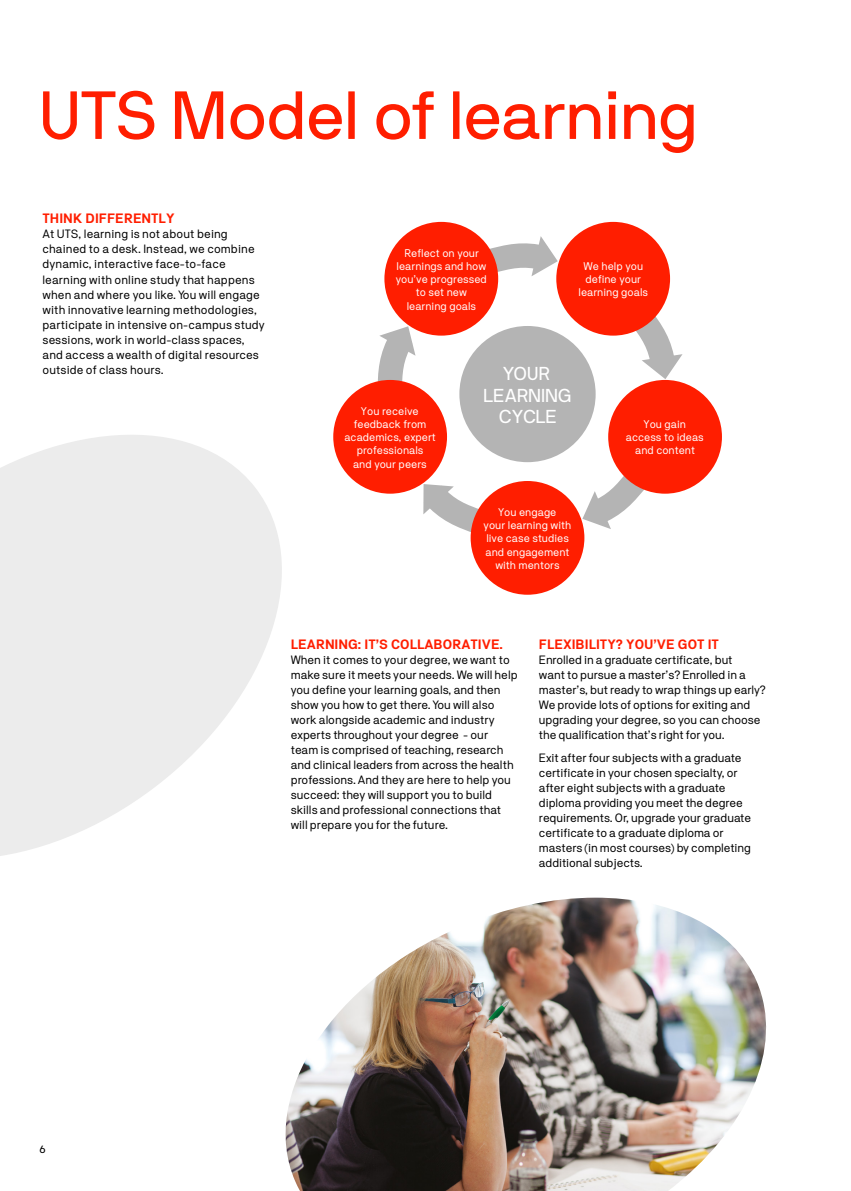
<style>
.page{position:relative;width:851px;height:1191px;background:#fff}
.page>*{position:absolute;margin:0;border:0;box-sizing:border-box;transform-origin:0 0}
.t1{font:67.5px "NB International Pro";letter-spacing:-.01em;color:#ff1e00}
.t2{font:18.6px/21.5px "NB International Pro";letter-spacing:-.01em;color:#fff;text-align:center}
.t3{font:700 13.5px "NB Akademie Std";color:#ff1e00}
.t4{font:12px/15px "NB Akademie Std";color:#000}
.t5{font:11.1px/13.2px "NB Akademie Std";color:#fff;text-align:center}
.t6{font:10.5px "NB International Pro";color:#000}
</style>
<div class="page">
<svg style="left:0;top:435px;width:282px;height:421px;fill:#ececec"></svg>
<img style="left:285px;top:897px;width:482px;height:294px">
<div style="left:459px;top:326px;width:136px;height:136px;background:#b4b4b4;border-radius:50%"></div>
<svg style="left:365px;top:330px;width:70px;height:861px"></svg>
<svg style="left:379px;top:326px;width:36px;height:30px"></svg>
<svg style="left:479px;top:236px;width:94px;height:57px"></svg>
<svg style="left:626px;top:278px;width:65px;height:113px"></svg>
<svg style="left:562px;top:441px;width:112px;height:103px"></svg>
<svg style="left:398px;top:459px;width:116px;height:96px"></svg>
<div style="left:556px;top:222px;width:114px;height:114px;background:#ff1e00;border-radius:50%"></div>
<div style="left:384px;top:222px;width:114px;height:114px;background:#ff1e00;border-radius:50%"></div>
<div style="left:333px;top:380px;width:114px;height:114px;background:#ff1e00;border-radius:50%"></div>
<div style="left:470px;top:481px;width:114px;height:114px;background:#ff1e00;border-radius:50%"></div>
<div style="left:608px;top:380px;width:113px;height:114px;background:#ff1e00;border-radius:50%"></div>
<h1 class="t1" style="left:39px;top:77px;width:658px">UTS Model of learning</h1>
<p class="t3" style="left:43px;top:211px;width:133px">THINK DIFFERENTLY</p>
<p class="t4" style="left:43px;top:227px;width:224px">At UTS, learning is not about being chained to a desk. Instead, we combine dynamic, interactive face-to-face learning with online study that happens when and where you like. You will engage with innovative learning methodologies, participate in intensive on-campus study sessions, work in world-class spaces, and access a wealth of digital resources outside of class hours.</p>
<p class="t5" style="left:395px;top:246px;width:93px">Reflect on your learnings and how you’ve progressed to set new learning goals</p>
<p class="t5" style="left:578px;top:259px;width:71px">We help you define your learning goals</p>
<p class="t5" style="left:344px;top:404px;width:93px">You receive feedback from academics, expert professionals<br>and your peers</p>
<h2 class="t2" style="left:483px;top:363px;width:90px">YOUR<br>LEARNING<br>CYCLE</h2>
<p class="t5" style="left:483px;top:505px;width:89px">You engage<br>your learning with live case studies and engagement with mentors</p>
<p class="t5" style="left:625px;top:417px;width:79px">You gain access to ideas and content</p>
<p class="t3" style="left:291px;top:636px;width:214px">LEARNING: IT’S COLLABORATIVE.</p>
<p class="t4" style="left:291px;top:652px;width:228px">When it comes to your degree, we want to make sure it meets your needs. We will help you define your learning goals, and then show you how to get there. You will also work alongside academic and industry experts throughout your degree - our team is comprised of teaching, research and clinical leaders from across the health professions. And they are here to help you succeed: they will support you to build skills and professional connections that will prepare you for the future.</p>
<p class="t3" style="left:539px;top:636px;width:181px">FLEXIBILITY? YOU’VE GOT IT</p>
<p class="t4" style="left:539px;top:652px;width:228px">Enrolled in a graduate certificate, but<br>want to pursue a master’s? Enrolled in a master’s, but ready to wrap things up early?<br>We provide lots of options for exiting and upgrading your degree, so you can choose the qualification that’s right for you.</p>
<p class="t4" style="left:539px;top:750px;width:214px">Exit after four subjects with a graduate certificate in your chosen specialty, or after eight subjects with a graduate diploma providing you meet the degree requirements. Or, upgrade your graduate certificate to a graduate diploma or masters (in most courses) by completing additional subjects.</p>
<p class="t6" style="left:39px;top:1143px;width:8px">6</p>
</div>
